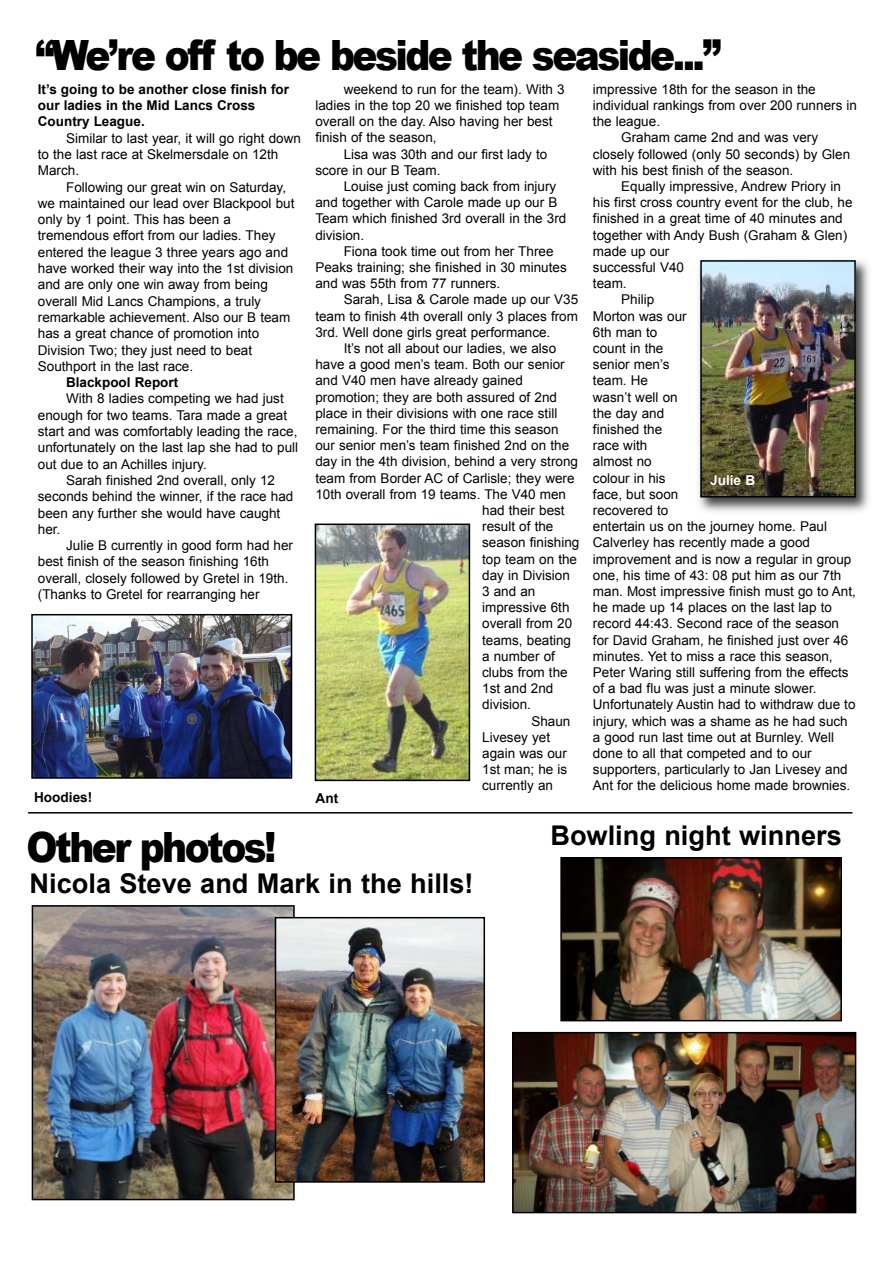
<style>
.page{position:relative;width:893px;height:1263px;background:#fff}
.page>*{position:absolute;margin:0;border:0;box-sizing:border-box;transform-origin:0 0}
.t1{font:900 41.7px "Arial";letter-spacing:-.065em;color:#000;scale:.9 1}
.t2{font:700 27.15px "Arial";color:#000}
.t3{font:700 13.65px "Arial";color:#000}
.t4{font:700 13.65px "Arial";color:#fff}
.t5{font:13.5px/16.4px "Arial";color:#000}
.t6{font:700 13.5px/16.4px "Arial";color:#000}
</style>
<div class="page">
<img style="left:34px;top:617px;width:255px;height:159px">
<div style="left:31px;top:614px;width:261px;height:165px;border:2px solid #000"></div>
<img style="left:698px;top:260px;width:171px;height:252px">
<img style="left:703px;top:263px;width:150px;height:231px">
<div style="left:700px;top:260px;width:156px;height:237px;border:2px solid #000"></div>
<img style="left:318px;top:526px;width:149px;height:252px">
<div style="left:315px;top:523px;width:155px;height:258px;border:2px solid #000"></div>
<hr style="left:28px;top:812px;width:824px;height:1px;background:#000">
<img style="left:35px;top:908px;width:257px;height:289px">
<div style="left:32px;top:905px;width:263px;height:295px;border:2px solid #000"></div>
<img style="left:278px;top:920px;width:204px;height:260px">
<div style="left:275px;top:917px;width:210px;height:266px;border:2px solid #000"></div>
<img style="left:515px;top:1035px;width:338px;height:175px">
<div style="left:512px;top:1032px;width:344px;height:181px;border:2px solid #000"></div>
<img style="left:563px;top:860px;width:276px;height:158px">
<div style="left:560px;top:857px;width:282px;height:164px;border:2px solid #000"></div>
<h1 class="t1" style="left:35px;top:24px;width:764px">“We’re off to be beside the seaside...”</h1>
<p class="t6" style="left:38px;top:81px;width:253px">It’s going to be another close finish for our ladies in the Mid Lancs Cross<br>Country League.</p>
<p class="t5" style="left:38px;top:130px;width:265px;text-indent:28px">Similar to last year, it will go right down to the last race at Skelmersdale on 12th<br>March.</p>
<p class="t5" style="left:38px;top:179px;width:258px;text-indent:28px">Following our great win on Saturday, we maintained our lead over Blackpool but only by 1 point. This has been a tremendous effort from our ladies. They entered the league 3 three years ago and have worked their way into the 1st division and are only one win away from being overall Mid Lancs Champions, a truly remarkable achievement. Also our B team has a great chance of promotion into Division Two; they just need to beat Southport in the last race.</p>
<p class="t6" style="left:66px;top:374px;width:114px">Blackpool Report</p>
<p class="t5" style="left:66px;top:391px;width:219px">With 8 ladies competing we had just</p>
<p class="t5" style="left:38px;top:407px;width:251px">enough for two teams. Tara made a great</p>
<p class="t5" style="left:38px;top:423px;width:261px">start and was comfortably leading the race,</p>
<p class="t5" style="left:38px;top:439px;width:262px">unfortunately on the last lap she had to pull</p>
<p class="t5" style="left:38px;top:456px;width:170px">out due to an Achilles injury.</p>
<p class="t5" style="left:66px;top:472px;width:210px">Sarah finished 2nd overall, only 12</p>
<p class="t5" style="left:38px;top:488px;width:257px">seconds behind the winner, if the race had</p>
<p class="t5" style="left:38px;top:505px;width:244px">been any further she would have caught</p>
<p class="t5" style="left:38px;top:521px;width:24px">her.</p>
<p class="t5" style="left:66px;top:537px;width:228px">Julie B currently in good form had her</p>
<p class="t5" style="left:38px;top:553px;width:233px">best finish of the season finishing 16th</p>
<p class="t5" style="left:38px;top:570px;width:252px">overall, closely followed by Gretel in 19th.</p>
<p class="t5" style="left:38px;top:586px;width:223px">(Thanks to Gretel for rearranging her</p>
<p class="t5" style="left:315px;top:81px;width:251px;text-indent:28px">weekend to run for the team). With 3 ladies in the top 20 we finished top team overall on the day. Also having her best finish of the season,</p>
<p class="t5" style="left:315px;top:146px;width:234px;text-indent:28px">Lisa was 30th and our first lady to score in our B Team.</p>
<p class="t5" style="left:315px;top:178px;width:252px;text-indent:28px">Louise just coming back from injury and together with Carole made up our B<br>Team which finished 3rd overall in the 3rd division.</p>
<p class="t5" style="left:315px;top:243px;width:253px;text-indent:28px">Fiona took time out from her Three<br>Peaks training; she finished in 30 minutes and was 55th from 77 runners.</p>
<p class="t5" style="left:344px;top:291px;width:236px">Sarah, Lisa &amp; Carole made up our V35</p>
<p class="t5" style="left:315px;top:308px;width:264px">team to finish 4th overall only 3 places from</p>
<p class="t5" style="left:315px;top:324px;width:236px">3rd. Well done girls great performance.</p>
<p class="t5" style="left:344px;top:340px;width:214px">It’s not all about our ladies, we also</p>
<p class="t5" style="left:315px;top:356px;width:251px">have a good men’s team. Both our senior</p>
<p class="t5" style="left:315px;top:372px;width:209px">and V40 men have already gained</p>
<p class="t5" style="left:315px;top:389px;width:243px">promotion; they are both assured of 2nd</p>
<p class="t5" style="left:315px;top:405px;width:243px">place in their divisions with one race still</p>
<p class="t5" style="left:315px;top:421px;width:245px">remaining. For the third time this season</p>
<p class="t5" style="left:315px;top:437px;width:255px">our senior men’s team finished 2nd on the</p>
<p class="t5" style="left:315px;top:453px;width:264px">day in the 4th division, behind a very strong</p>
<p class="t5" style="left:315px;top:470px;width:261px">team from Border AC of Carlisle; they were</p>
<p class="t5" style="left:315px;top:486px;width:252px">10th overall from 19 teams. The V40 men</p>
<p class="t5" style="left:482px;top:502px;width:84px">had their best</p>
<p class="t5" style="left:482px;top:518px;width:73px">result of the</p>
<p class="t5" style="left:482px;top:534px;width:99px">season finishing</p>
<p class="t5" style="left:482px;top:551px;width:96px">top team on the</p>
<p class="t5" style="left:482px;top:567px;width:89px">day in Division</p>
<p class="t5" style="left:482px;top:583px;width:55px">3 and an</p>
<p class="t5" style="left:482px;top:599px;width:89px">impressive 6th</p>
<p class="t5" style="left:482px;top:615px;width:92px">overall from 20</p>
<p class="t5" style="left:482px;top:632px;width:90px">teams, beating</p>
<p class="t5" style="left:482px;top:648px;width:74px">a number of</p>
<p class="t5" style="left:482px;top:664px;width:87px">clubs from the</p>
<p class="t5" style="left:482px;top:680px;width:73px">1st and 2nd</p>
<p class="t5" style="left:482px;top:696px;width:50px">division.</p>
<p class="t5" style="left:531px;top:713px;width:41px">Shaun</p>
<p class="t5" style="left:482px;top:729px;width:69px">Livesey yet</p>
<p class="t5" style="left:482px;top:745px;width:86px">again was our</p>
<p class="t5" style="left:482px;top:761px;width:87px">1st man; he is</p>
<p class="t5" style="left:482px;top:777px;width:72px">currently an</p>
<p class="t5" style="left:593px;top:81px;width:224px">impressive 18th for the season in the</p>
<p class="t5" style="left:593px;top:97px;width:266px">individual rankings from over 200 runners in</p>
<p class="t5" style="left:593px;top:113px;width:69px">the league.</p>
<p class="t5" style="left:621px;top:129px;width:198px">Graham came 2nd and was very</p>
<p class="t5" style="left:593px;top:146px;width:259px">closely followed (only 50 seconds) by Glen</p>
<p class="t5" style="left:593px;top:162px;width:202px">with his best finish of the season.</p>
<p class="t5" style="left:621px;top:178px;width:221px">Equally impressive, Andrew Priory in</p>
<p class="t5" style="left:593px;top:194px;width:261px">his first cross country event for the club, he</p>
<p class="t5" style="left:593px;top:210px;width:251px">finished in a great time of 40 minutes and</p>
<p class="t5" style="left:593px;top:227px;width:256px">together with Andy Bush (Graham &amp; Glen)</p>
<p class="t5" style="left:593px;top:243px;width:78px">made up our</p>
<p class="t5" style="left:593px;top:259px;width:93px">successful V40</p>
<p class="t5" style="left:593px;top:275px;width:35px">team.</p>
<p class="t5" style="left:621px;top:291px;width:35px">Philip</p>
<p class="t5" style="left:593px;top:308px;width:95px">Morton was our</p>
<p class="t5" style="left:593px;top:324px;width:66px">6th man to</p>
<p class="t5" style="left:593px;top:340px;width:72px">count in the</p>
<p class="t5" style="left:593px;top:356px;width:78px">senior men’s</p>
<p class="t5" style="left:593px;top:372px;width:57px">team. He</p>
<p class="t5" style="left:593px;top:389px;width:86px">wasn’t well on</p>
<p class="t5" style="left:593px;top:405px;width:73px">the day and</p>
<p class="t5" style="left:593px;top:421px;width:71px">finished the</p>
<p class="t5" style="left:593px;top:437px;width:56px">race with</p>
<p class="t5" style="left:593px;top:453px;width:60px">almost no</p>
<p class="t5" style="left:593px;top:470px;width:74px">colour in his</p>
<p class="t5" style="left:593px;top:486px;width:87px">face, but soon</p>
<p class="t5" style="left:593px;top:502px;width:77px">recovered to</p>
<p class="t5" style="left:593px;top:518px;width:236px">entertain us on the journey home. Paul</p>
<p class="t5" style="left:593px;top:534px;width:219px">Calverley has recently made a good</p>
<p class="t5" style="left:593px;top:551px;width:260px">improvement and is now a regular in group</p>
<p class="t5" style="left:593px;top:567px;width:250px">one, his time of 43: 08 put him as our 7th</p>
<p class="t5" style="left:593px;top:583px;width:264px">man. Most impressive finish must go to Ant,</p>
<p class="t5" style="left:593px;top:599px;width:241px">he made up 14 places on the last lap to</p>
<p class="t5" style="left:593px;top:615px;width:248px">record 44:43. Second race of the season</p>
<p class="t5" style="left:593px;top:632px;width:257px">for David Graham, he finished just over 46</p>
<p class="t5" style="left:593px;top:648px;width:241px">minutes. Yet to miss a race this season,</p>
<p class="t5" style="left:593px;top:664px;width:257px">Peter Waring still suffering from the effects</p>
<p class="t5" style="left:593px;top:680px;width:225px">of a bad flu was just a minute slower.</p>
<p class="t5" style="left:593px;top:696px;width:264px">Unfortunately Austin had to withdraw due to</p>
<p class="t5" style="left:593px;top:713px;width:256px">injury, which was a shame as he had such</p>
<p class="t5" style="left:593px;top:729px;width:243px">a good run last time out at Burnley. Well</p>
<p class="t5" style="left:593px;top:745px;width:220px">done to all that competed and to our</p>
<p class="t5" style="left:593px;top:761px;width:256px">supporters, particularly to Jan Livesey and</p>
<p class="t5" style="left:593px;top:777px;width:259px">Ant for the delicious home made brownies.</p>
<p class="t4" style="left:710px;top:472px;width:47px">Julie B</p>
<p class="t3" style="left:34px;top:790px;width:60px">Hoodies!</p>
<p class="t3" style="left:316px;top:791px;width:24px">Ant</p>
<h1 class="t1" style="left:27px;top:816px;width:279px">Other photos!</h1>
<h2 class="t2" style="left:30px;top:868px;width:446px">Nicola Steve and Mark in the hills!</h2>
<h2 class="t2" style="left:550px;top:820px;width:293px">Bowling night winners</h2>
</div>
